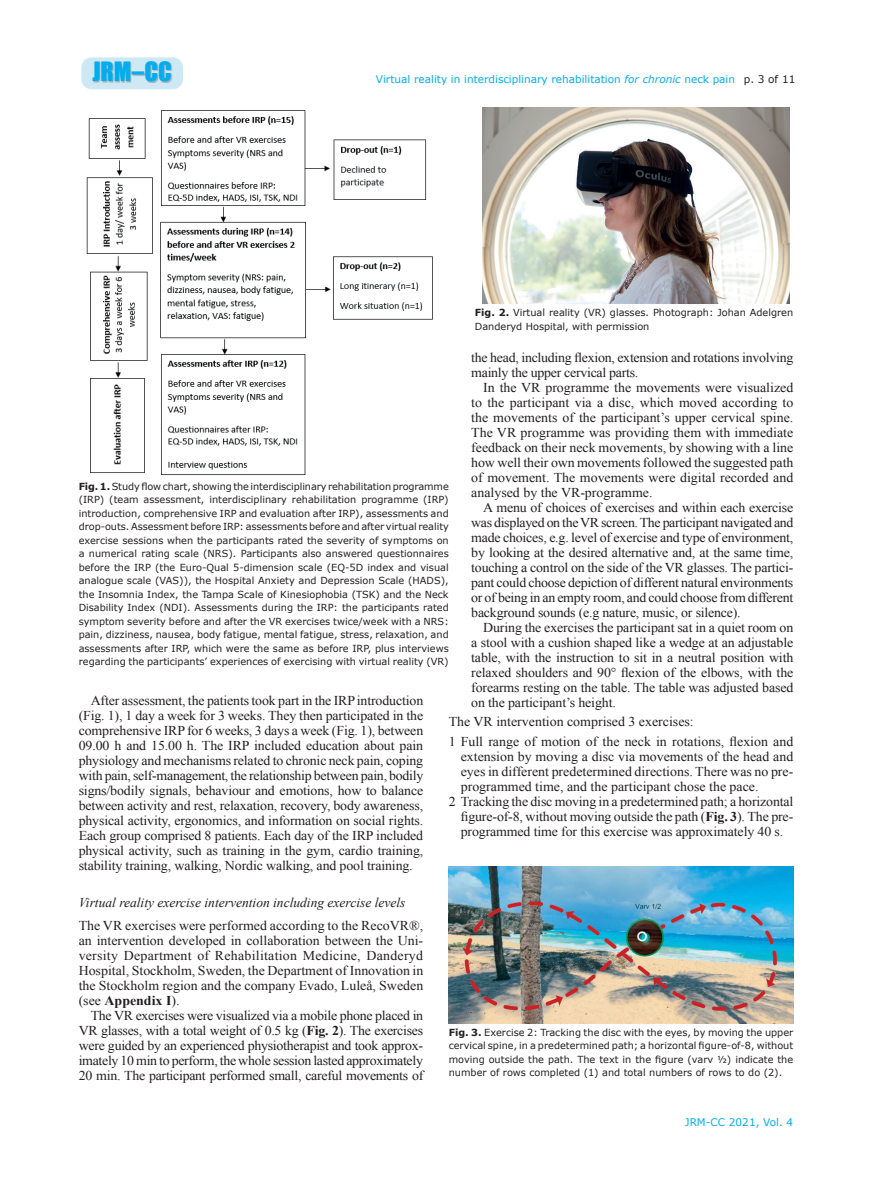
<style>
.page{position:relative;width:872px;height:1191px;background:#fff}
.page>*{position:absolute;margin:0;border:0;box-sizing:border-box;transform-origin:0 0}
.t1{font:24.45px "Impact";color:#00aeef}
.t2{font:13.5px/15px "Times New Roman";letter-spacing:-.01em;color:#231f20;text-align:justify}
.t3{font:italic 13.5px "Times New Roman";color:#231f20}
.t4{font:10.5px "Verdana";color:#00aeef}
.t5{font:9.75px/13.5px "Verdana";color:#231f20;text-align:justify}
.s1{font-style:italic}
.s2{color:#231f20}
.s3{font-weight:700}
</style>
<div class="page">
<div style="left:81px;top:57px;width:102px;height:32px;background:#cee8f4;border-radius:10px"></div>
<div style="left:93px;top:61px;width:80px;height:22px;background:#231f20;opacity:.3"></div>
<img style="left:86px;top:110px;width:347px;height:365px">
<img style="left:483px;top:107px;width:306px;height:197px">
<img style="left:449px;top:866px;width:344px;height:157px">
<h1 class="t1" style="left:93px;top:56px;width:81px">JRM–CC</h1>
<p class="t4" style="left:376px;top:72px;width:421px">Virtual reality in interdisciplinary rehabilitation <span class="s1">for chronic</span> neck pain <span class="s2">p. 3 of 11</span></p>
<p class="t5" style="left:475px;top:306px;width:320px"><span class="s3">Fig. 2.</span> Virtual reality (VR) glasses. Photograph: Johan Adelgren<br>Danderyd Hospital, with permission</p>
<p class="t2" style="left:471px;top:349px;width:323px">the head, including flexion, extension and rotations involving mainly the upper cervical parts.</p>
<p class="t2" style="left:471px;top:379px;width:324px;text-indent:12px">In the VR programme the movements were visualized to the participant via a disc, which moved according to the movements of the participant’s upper cervical spine.<br>The VR programme was providing them with immediate feedback on their neck movements, by showing with a line how well their own movements followed the suggested path of movement. The movements were digital recorded and analysed by the VR-programme.</p>
<p class="t2" style="left:471px;top:499px;width:324px;text-indent:12px">A menu of choices of exercises and within each exercise was displayed on the VR screen. The participant navigated and made choices, e.g. level of exercise and type of environment, by looking at the desired alternative and, at the same time, touching a control on the side of the VR glasses. The partici&shy;pant could choose depiction of different natural environments or of being in an empty room, and could choose from different background sounds (e.g nature, music, or silence).</p>
<p class="t2" style="left:471px;top:619px;width:323px;text-indent:12px">During the exercises the participant sat in a quiet room on a stool with a cushion shaped like a wedge at an adjustable table, with the instruction to sit in a neutral position with relaxed shoulders and 90° flexion of the elbows, with the forearms resting on the table. The table was adjusted based on the participant’s height.</p>
<p class="t2" style="left:449px;top:712px;width:346px;line-height:19.5px">The VR intervention comprised 3 exercises:<br>1 Full range of motion of the neck in rotations, flexion and</p>
<p class="t2" style="left:461px;top:748px;width:334px">extension by moving a disc via movements of the head and</p>
<p class="t2" style="left:461px;top:763px;width:334px">eyes in different predetermined directions. There was no pre-</p>
<p class="t2" style="left:461px;top:778px;width:299px">programmed time, and the participant chose the pace.</p>
<p class="t2" style="left:449px;top:793px;width:346px">2 Tracking the disc moving in a predetermined path; a horizontal</p>
<p class="t2" style="left:461px;top:808px;width:334px">figure-of-8, without moving outside the path (<span class="s3">Fig. 3</span>). The pre-</p>
<p class="t2" style="left:461px;top:823px;width:324px">programmed time for this exercise was approximately 40 s.</p>
<p class="t5" style="left:79px;top:480px;width:372px"><span class="s3">Fig. 1.</span> Study flow chart, showing the interdisciplinary rehabilitation programme (IRP) (team assessment, interdisciplinary rehabilitation programme (IRP) introduction, comprehensive IRP and evaluation after IRP), assessments and drop-outs. Assessment before IRP: assessments before and after virtual reality exercise sessions when the participants rated the severity of symptoms on a numerical rating scale (NRS). Participants also answered questionnaires before the IRP (the Euro-Qual 5-dimension scale (EQ-5D index and visual analogue scale (VAS)), the Hospital Anxiety and Depression Scale (HADS), the Insomnia Index, the Tampa Scale of Kinesiophobia (TSK) and the Neck Disability Index (NDI). Assessments during the IRP: the participants rated symptom severity before and after the VR exercises twice/week with a NRS: pain, dizziness, nausea, body fatigue, mental fatigue, stress, relaxation, and assessments after IRP, which were the same as before IRP, plus interviews regarding the participants’ experiences of exercising with virtual reality (VR)</p>
<p class="t2" style="left:79px;top:692px;width:346px;text-indent:12px">After assessment, the patients took part in the IRP introduction (Fig. 1), 1 day a week for 3 weeks. They then participated in the comprehensive IRP for 6 weeks, 3 days a week (Fig. 1), between 09.00 h and 15.00 h. The IRP included education about pain physiology and mechanisms related to chronic neck pain, coping with pain, self-management, the relationship between pain, bodily signs/bodily signals, behaviour and emotions, how to balance between activity and rest, relaxation, recovery, body awareness, physical activity, ergonomics, and information on social rights.<br>Each group comprised 8 patients. Each day of the IRP included physical activity, such as training in the gym, cardio training, stability training, walking, Nordic walking, and pool training.</p>
<p class="t3" style="left:79px;top:893px;width:328px">Virtual reality exercise intervention including exercise levels</p>
<p class="t2" style="left:79px;top:917px;width:346px">The VR exercises were performed according to the RecoVR®, an intervention developed in collaboration between the Uni&shy;versity Department of Rehabilitation Medicine, Danderyd Hospital, Stockholm, Sweden, the Department of Innovation in the Stockholm region and the company Evado, Luleå, Sweden (see <span class="s3">Appendix I</span>).</p>
<p class="t2" style="left:79px;top:1007px;width:346px;text-indent:12px">The VR exercises were visualized via a mobile phone placed in VR glasses, with a total weight of 0.5 kg (<span class="s3">Fig. 2</span>). The exercises were guided by an experienced physiotherapist and took approx&shy;imately 10 min to perform, the whole session lasted approximately 20 min. The participant performed small, careful movements of</p>
<p class="t5" style="left:449px;top:1025px;width:346px"><span class="s3">Fig. 3.</span> Exercise 2: Tracking the disc with the eyes, by moving the upper cervical spine, in a predetermined path; a horizontal figure-of-8, without moving outside the path. The text in the figure (varv ½) indicate the number of rows completed (1) and total numbers of rows to do (2).</p>
<p class="t4" style="left:685px;top:1115px;width:110px">JRM-CC 2021, Vol. 4</p>
</div>
